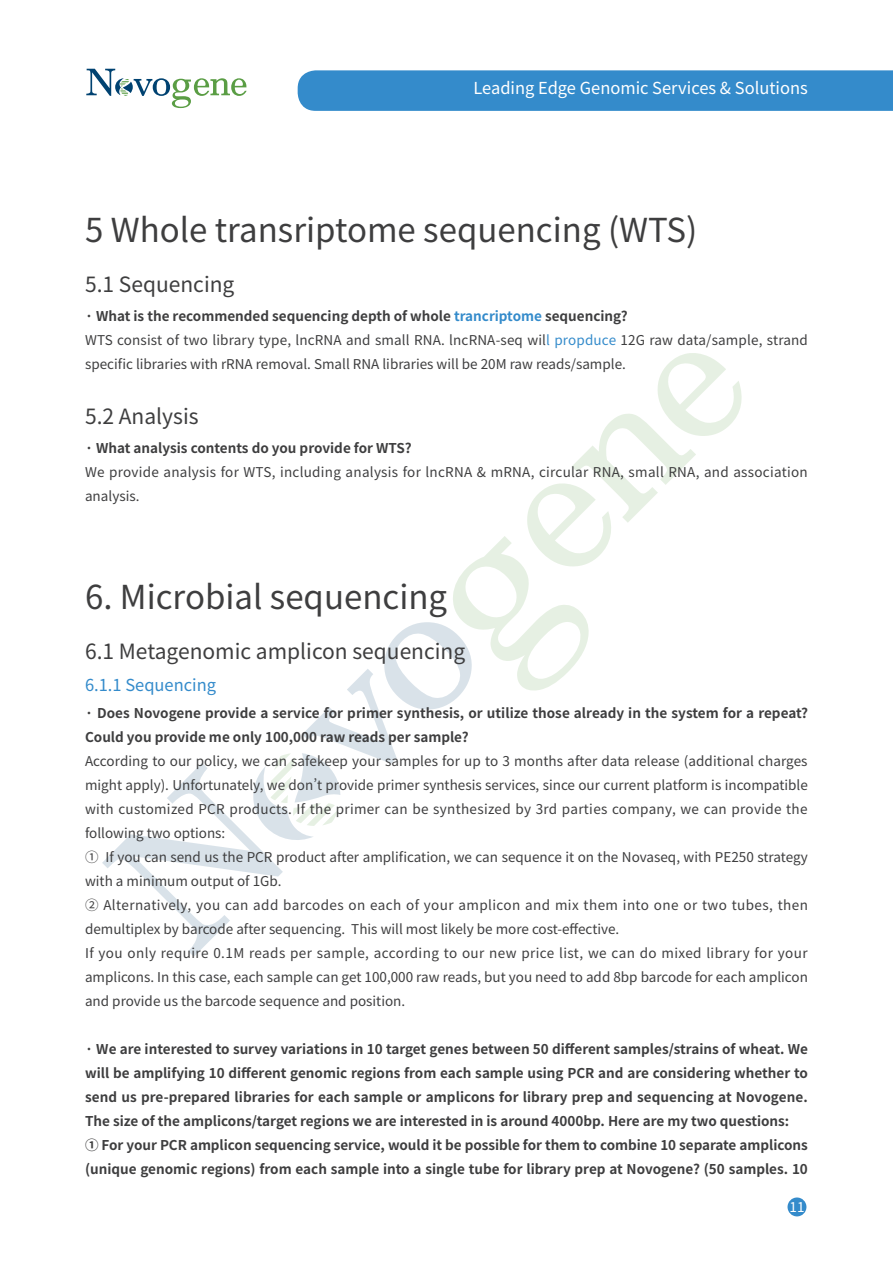
<style>
.page{position:relative;width:893px;height:1263px;background:#fff}
.page>*{position:absolute;margin:0;border:0;box-sizing:border-box;transform-origin:0 0}
.t1{font:33px "Source Han Sans SC";color:#3e3e3f}
.t2{font:21px "Source Han Sans SC";color:#3e3e3f}
.t3{font:16.5px "Source Han Sans SC";color:#fff}
.t4{font:16.5px "Source Han Sans SC";color:#348bcb}
.t5{font:13.5px/24px "Source Han Sans SC";color:#3e3e3f}
.t6{font:700 13.5px/24px "Source Han Sans SC";color:#3e3e3f}
.t7{font:13.5px/24px "Source Han Sans SC";letter-spacing:.02em;color:#3e3e3f}
.t8{font:13.5px "Source Han Sans SC";color:#fff}
.s1{font-weight:700}
.s2{font-weight:700;color:#348bcb}
.s3{color:#348bcb}
</style>
<div class="page">
<div style="left:787px;top:1197px;width:19px;height:19px;background:#348bcb;border-radius:50%"></div>
<svg style="left:86px;top:69px;width:161px;height:39px"></svg>
<svg style="left:102px;top:353px;width:640px;height:604px"></svg>
<div style="left:298px;top:70px;width:595px;height:41px;background:#348bcb"></div>
<p class="t3" style="left:473px;top:79px;width:336px">Leading Edge Genomic Services &amp; Solutions</p>
<h1 class="t1" style="left:85px;top:211px;width:614px">5 Whole transriptome sequencing (WTS)</h1>
<h2 class="t2" style="left:85px;top:272px;width:151px">5.1 Sequencing</h2>
<p class="t5" style="left:85px;top:305px;width:724px"><span class="s1">· What is the recommended sequencing depth of whole</span> <span class="s2">trancriptome</span> <span class="s1">sequencing?<br></span>WTS consist of two library type, lncRNA and small RNA. lncRNA-seq wil<span class="s3">l propduce</span> 12G raw data/sample, strand specific libraries with rRNA removal. Small RNA libraries will be 20M raw reads/sample.</p>
<h2 class="t2" style="left:85px;top:404px;width:115px">5.2 Analysis</h2>
<p class="t6" style="left:85px;top:437px;width:328px">· What analysis contents do you provide for WTS?</p>
<p class="t7" style="left:85px;top:461px;width:724px">We provide analysis for WTS, including analysis for lncRNA &amp; mRNA, circular RNA, small RNA, and association analysis.</p>
<h1 class="t1" style="left:85px;top:578px;width:364px">6. Microbial sequencing</h1>
<h2 class="t2" style="left:85px;top:640px;width:382px">6.1 Metagenomic amplicon sequencing</h2>
<p class="t4" style="left:85px;top:676px;width:133px">6.1.1 Sequencing</p>
<p class="t6" style="left:85px;top:702px;width:725px">· Does Novogene provide a service for primer synthesis, or utilize those already in the system for a repeat?<br>Could you provide me only 100,000 raw reads per sample?</p>
<p class="t5" style="left:85px;top:750px;width:724px">According to our policy, we can safekeep your samples for up to 3 months after data release (additional charges might apply). Unfortunately, we don’t provide primer synthesis services, since our current platform is incompatible with customized PCR products. If the primer can be synthesized by 3rd parties company, we can provide the following two options:<br>① If you can send us the PCR product after amplification, we can sequence it on the Novaseq, with PE250 strategy with a minimum output of 1Gb.<br>② Alternatively, you can add barcodes on each of your amplicon and mix them into one or two tubes, then demultiplex by barcode after sequencing. This will most likely be more cost-effective.<br>If you only require 0.1M reads per sample, according to our new price list, we can do mixed library for your amplicons. In this case, each sample can get 100,000 raw reads, but you need to add 8bp barcode for each amplicon and provide us the barcode sequence and position.</p>
<p class="t6" style="left:85px;top:1038px;width:724px">· We are interested to survey variations in 10 target genes between 50 different samples/strains of wheat. We will be amplifying 10 different genomic regions from each sample using PCR and are considering whether to send us pre-prepared libraries for each sample or amplicons for library prep and sequencing at Novogene.<br>The size of the amplicons/target regions we are interested in is around 4000bp. Here are my two questions:<br>① For your PCR amplicon sequencing service, would it be possible for them to combine 10 separate amplicons (unique genomic regions) from each sample into a single tube for library prep at Novogene? (50 samples. 10</p>
<p class="t8" style="left:789px;top:1199px;width:16px">11</p>
</div>
